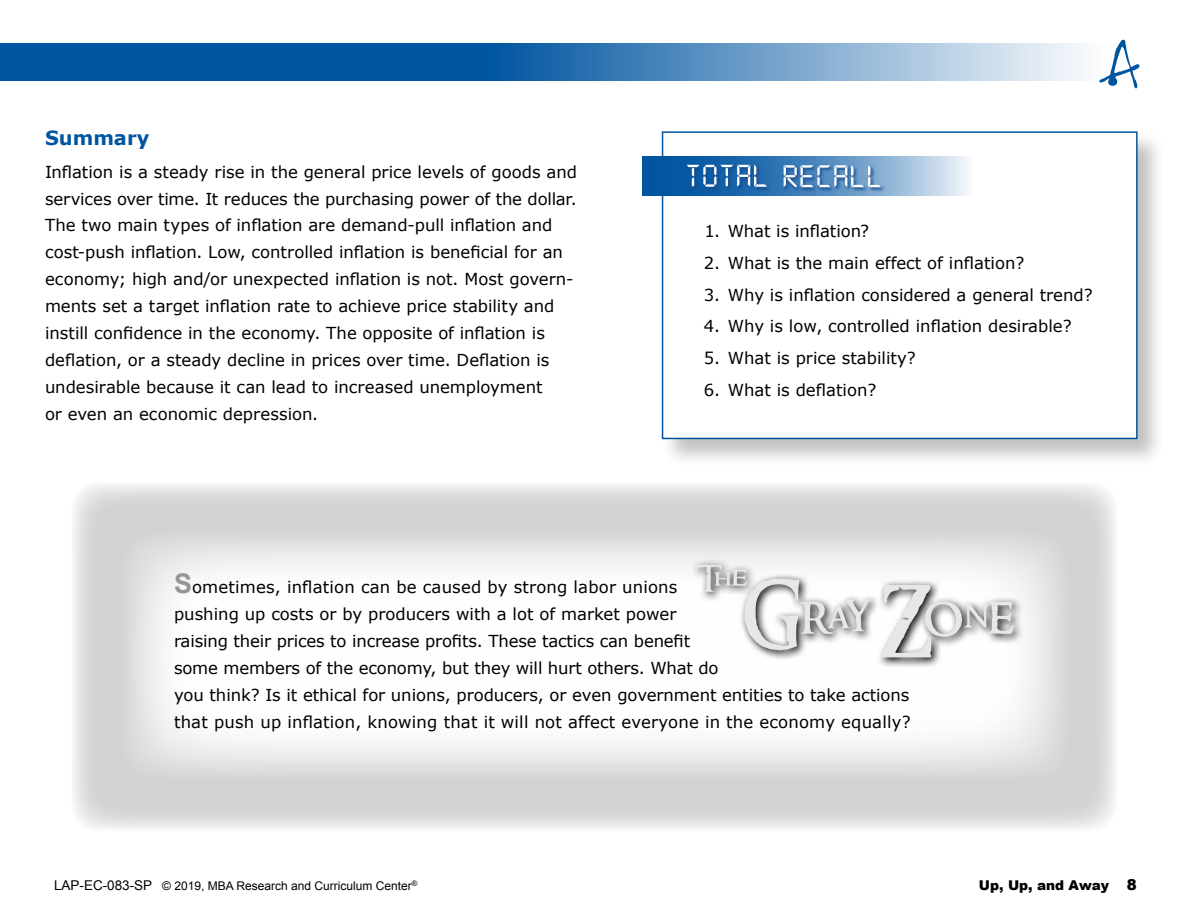
<style>
.page{position:relative;width:1188px;height:918px;background:#fff}
.page>*{position:absolute;margin:0;border:0;box-sizing:border-box;transform-origin:0 0}
.t1{font:700 19.5px "Verdana";color:#0055a1}
.t2{font:16.5px/27px "Verdana";color:#000}
.t3{font:900 13.5px "Arial";color:#000}
.t4{font:12px "Arial";color:#000}
.s1{font-family:"Arial";font-weight:700;font-size:27px;color:#939598}
.s2{font-size:13.5px}
.s3{font-size:15px}
</style>
<div class="page">
<div style="left:489px;top:44px;width:635px;height:37px;background:linear-gradient(to right,#0055a1,#fff)"></div>
<div style="left:0;top:44px;width:490px;height:37px;background:#0055a1"></div>
<svg style="left:1099px;top:40px;width:40px;height:48px"></svg>
<div style="left:660px;top:130px;width:506px;height:338px;background:#000;opacity:.25"></div>
<div style="left:662px;top:131px;width:476px;height:308px;background:#fff;border:2px solid #0055a1"></div>
<svg style="left:643px;top:157px;width:326px;height:39px;background:#6699c7"></svg>
<svg style="left:783px;top:164px;width:103px;height:28px"></svg>
<svg style="left:784px;top:165px;width:97px;height:22px"></svg>
<div style="left:686px;top:164px;width:86px;height:28px;background:linear-gradient(to right,#0555a0,#2467a8)"></div>
<svg style="left:686px;top:165px;width:81px;height:22px;background:#4a82b7"></svg>
<svg style="left:71px;top:482px;width:1046px;height:350px;background:#d9dbdb"></svg>
<svg style="left:122px;top:532px;width:947px;height:247px"></svg>
<svg style="left:691px;top:560px;width:333px;height:109px"></svg>
<svg style="left:695px;top:565px;width:318px;height:92px"></svg>
<p class="t1" style="left:45px;top:125px;width:106px">Summary</p>
<p class="t2" style="left:45px;top:157px;width:534px">Inflation is a steady rise in the general price levels of goods and services over time. It reduces the purchasing power of the dollar.<br>The two main types of inflation are demand-pull inflation and cost-push inflation. Low, controlled inflation is beneficial for an economy; high and/or unexpected inflation is not. Most govern&shy;ments set a target inflation rate to achieve price stability and instill confidence in the economy. The opposite of inflation is deflation, or a steady decline in prices over time. Deflation is undesirable because it can lead to increased unemployment<br>or even an economic depression.</p>
<p class="t2" style="left:704px;top:217px;width:166px">1. What is inflation?</p>
<p class="t2" style="left:704px;top:249px;width:322px">2. What is the main effect of inflation?</p>
<p class="t2" style="left:704px;top:281px;width:390px">3. Why is inflation considered a general trend?</p>
<p class="t2" style="left:704px;top:312px;width:369px">4. Why is low, controlled inflation desirable?</p>
<p class="t2" style="left:704px;top:344px;width:214px">5. What is price stability?</p>
<p class="t2" style="left:704px;top:376px;width:174px">6. What is deflation?</p>
<p class="t2" style="left:174px;top:573px;width:738px"><span class="s1">S</span>ometimes, inflation can be caused by strong labor unions<br>pushing up costs or by producers with a lot of market power<br>raising their prices to increase profits. These tactics can benefit<br>some members of the economy, but they will hurt others. What do<br>you think? Is it ethical for unions, producers, or even government entities to take actions that push up inflation, knowing that it will not affect everyone in the economy equally?</p>
<p class="t4" style="left:54px;top:878px;width:365px"><span class="s2">LAP-EC-083-SP</span> © 2019, MBA Research and Curriculum Center<sup>®</sup></p>
<p class="t3" style="left:979px;top:877px;width:160px">Up, Up, and Away <span class="s3">8</span></p>
</div>
